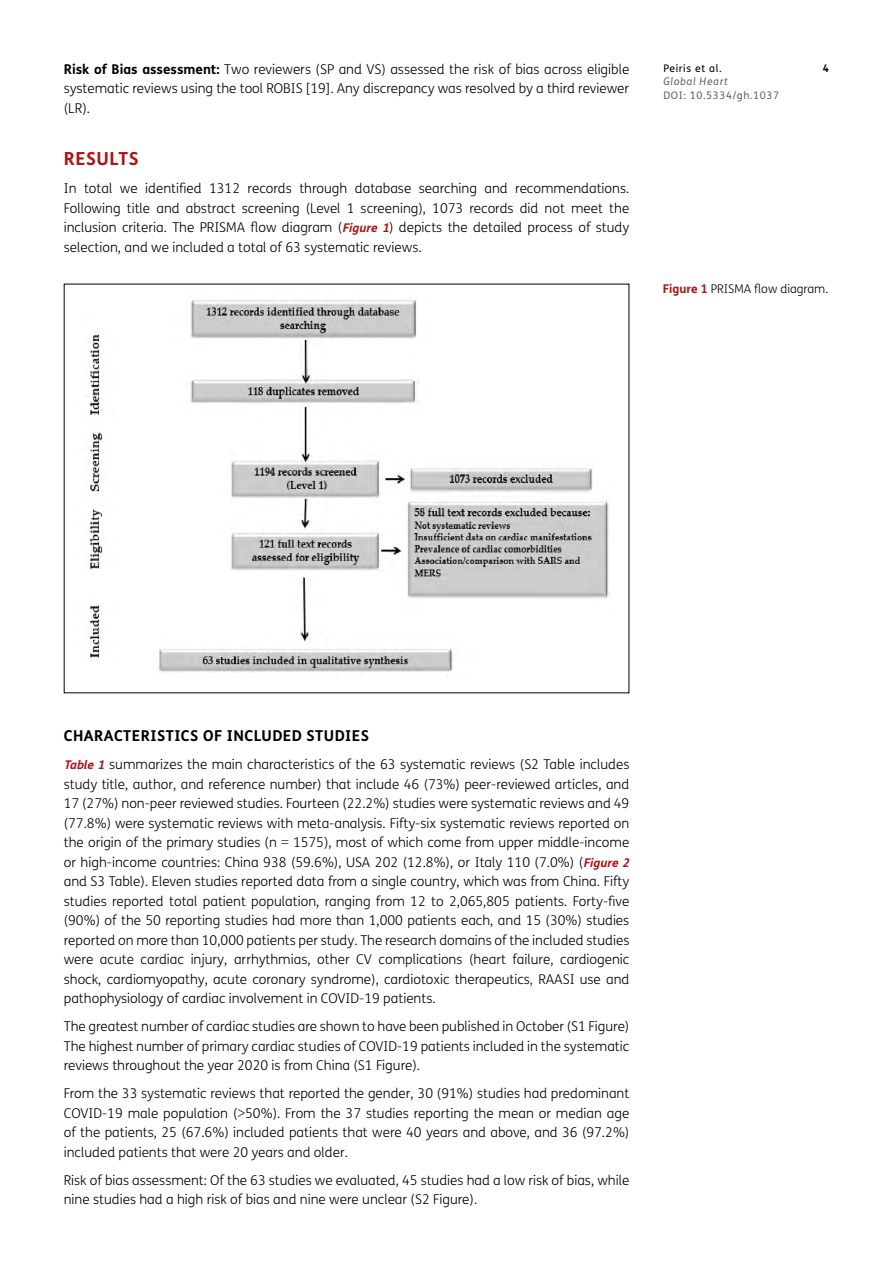
<style>
.page{position:relative;width:893px;height:1263px;background:#fff}
.page>*{position:absolute;margin:0;border:0;box-sizing:border-box;transform-origin:0 0}
.t1{font:700 18px "FS Me";letter-spacing:.03em;color:#ad1414}
.t2{font:700 15px "FS Me";letter-spacing:.03em;color:#000}
.t3{font:300 13.5px/19.5px "FS Me";color:#000;text-align:justify}
.Figure_copy{font:300 12px "FS Me";color:#000}
.t4{font:10.5px "FS Me";letter-spacing:.06em;color:#636466}
.t5{font:10.5px "FS Me";letter-spacing:.06em;color:#000}
.t6{font:italic 10.5px "FS Me";letter-spacing:.06em;color:#636466}
.t7{font:700 10.5px "FS Me";color:#000}
.s1{font-weight:700}
.s2{font-weight:700;font-style:italic;font-size:12px;color:#ad1414}
.s3{font-weight:700;color:#ad1414}
</style>
<div class="page">
<img style="left:87px;top:299px;width:522px;height:379px">
<p class="t3" style="left:64px;top:60px;width:567px"><span class="s1">Risk of Bias assessment:</span> Two reviewers (SP and VS) assessed the risk of bias across eligible systematic reviews using the tool ROBIS [19]. Any discrepancy was resolved by a third reviewer (LR).</p>
<p class="t1" style="left:64px;top:148px;width:76px">RESULTS</p>
<p class="t3" style="left:64px;top:179px;width:567px">In total we identified 1312 records through database searching and recommendations.<br>Following title and abstract screening (Level 1 screening), 1073 records did not meet the inclusion criteria. The PRISMA flow diagram (<span class="s2">Figure 1</span>) depicts the detailed process of study selection, and we included a total of 63 systematic reviews.</p>
<p class="t5" style="left:663px;top:62px;width:60px">Peiris et al.</p>
<p class="t7" style="left:823px;top:61px;width:8px">4</p>
<p class="t6" style="left:663px;top:75px;width:66px">Global Heart</p>
<p class="t4" style="left:663px;top:89px;width:117px">DOI: 10.5334/gh.1037</p>
<p class="Figure_copy" style="left:663px;top:282px;width:167px"><span class="s3">Figure 1</span> PRISMA flow diagram.</p>
<p class="t2" style="left:64px;top:726px;width:307px">CHARACTERISTICS OF INCLUDED STUDIES</p>
<p class="t3" style="left:64px;top:755px;width:570px;text-align:left"><span class="s2">Table 1</span> summarizes the main characteristics of the 63 systematic reviews (S2 Table includes study title, author, and reference number) that include 46 (73%) peer-reviewed articles, and 17 (27%) non-peer reviewed studies. Fourteen (22.2%) studies were systematic reviews and 49 (77.8%) were systematic reviews with meta-analysis. Fifty-six systematic reviews reported on the origin of the primary studies (n = 1575), most of which come from upper middle-income or high-income countries: China 938 (59.6%), USA 202 (12.8%), or Italy 110 (7.0%) (<span class="s2">Figure 2 </span>and S3 Table). Eleven studies reported data from a single country, which was from China. Fifty studies reported total patient population, ranging from 12 to 2,065,805 patients. Forty-five (90%) of the 50 reporting studies had more than 1,000 patients each, and 15 (30%) studies reported on more than 10,000 patients per study. The research domains of the included studies were acute cardiac injury, arrhythmias, other CV complications (heart failure, cardiogenic shock, cardiomyopathy, acute coronary syndrome), cardiotoxic therapeutics, RAASI use and pathophysiology of cardiac involvement in COVID-19 patients.</p>
<p class="t3" style="left:64px;top:1017px;width:567px">The greatest number of cardiac studies are shown to have been published in October (S1 Figure)<br>The highest number of primary cardiac studies of COVID-19 patients included in the systematic reviews throughout the year 2020 is from China (S1 Figure).</p>
<p class="t3" style="left:64px;top:1084px;width:567px">From the 33 systematic reviews that reported the gender, 30 (91%) studies had predominant COVID-19 male population (&gt;50%). From the 37 studies reporting the mean or median age of the patients, 25 (67.6%) included patients that were 40 years and above, and 36 (97.2%) included patients that were 20 years and older.</p>
<p class="t3" style="left:64px;top:1170px;width:567px">Risk of bias assessment: Of the 63 studies we evaluated, 45 studies had a low risk of bias, while nine studies had a high risk of bias and nine were unclear (S2 Figure).</p>
</div>
